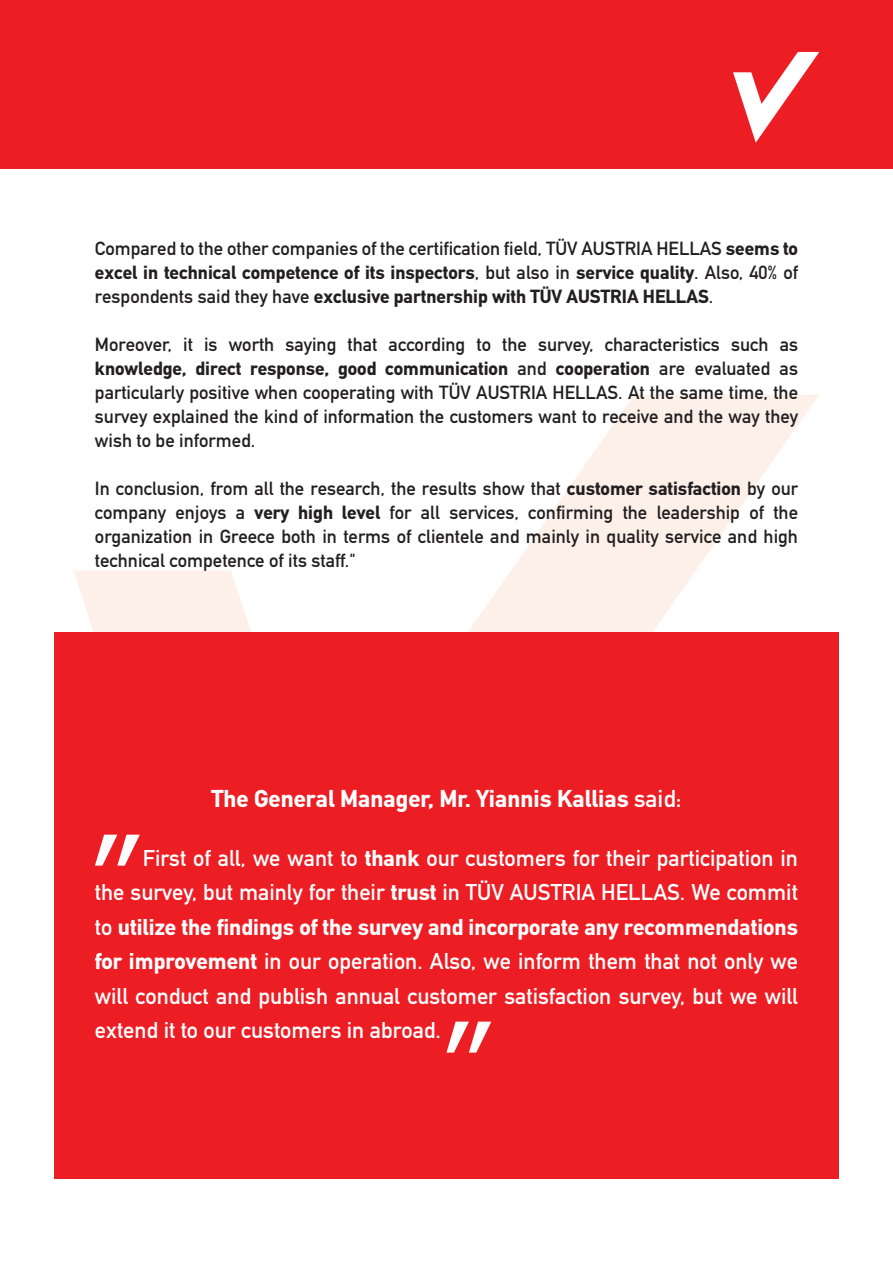
<style>
.page{position:relative;width:893px;height:1263px;background:#fff}
.page>*{position:absolute;margin:0;border:0;box-sizing:border-box;transform-origin:0 0}
.t1{font:700 24px "CF Din";color:#fff}
.t2{font:22.5px/34.5px "CF Din";color:#fff;text-align:justify}
.t3{font:18.75px/24px "CF Din";color:#231f20;text-align:justify}
.s1{font-weight:700}
.s2{font-weight:400}
</style>
<div class="page">
<svg style="left:74px;top:395px;width:745px;height:237px"></svg>
<div style="left:54px;top:632px;width:784px;height:547px;background:#ed1d24"></div>
<div style="left:0;top:0;width:893px;height:168px;background:#ed1d24"></div>
<svg style="left:733px;top:52px;width:86px;height:91px"></svg>
<svg style="left:446px;top:1022px;width:45px;height:30px"></svg>
<svg style="left:95px;top:835px;width:45px;height:31px"></svg>
<p class="t3" style="left:95px;top:237px;width:705px">Compared to the other companies of the certification field, TÜV AUSTRIA HELLAS <span class="s1">seems to excel in technical competence of its inspectors</span>, but also in <span class="s1">service quality</span>. Also, 40% of respondents said they have <span class="s1">exclusive partnership with TÜV AUSTRIA HELLAS</span>.</p>
<p class="t3" style="left:95px;top:333px;width:705px">Moreover, it is worth saying that according to the survey, characteristics such as <span class="s1">knowledge, direct response, good communication</span> and <span class="s1">cooperation</span> are evaluated as particularly positive when cooperating with TÜV AUSTRIA HELLAS. At the same time, the survey explained the kind of information the customers want to receive and the way they wish to be informed.</p>
<p class="t3" style="left:95px;top:477px;width:705px">In conclusion, from all the research, the results show that <span class="s1">customer satisfaction</span> by our company enjoys a <span class="s1">very high level</span> for all services, confirming the leadership of the organization in Greece both in terms of clientele and mainly in quality service and high technical competence of its staff."</p>
<p class="t1" style="left:211px;top:786px;width:472px">The General Manager, Mr. Yiannis Kallias <span class="s2">said:</span></p>
<p class="t2" style="left:95px;top:841px;width:705px;text-indent:48px">First of all, we want to <span class="s1">thank</span> our customers for their participation in the survey, but mainly for their <span class="s1">trust</span> in TÜV AUSTRIA HELLAS. We commit to <span class="s1">utilize the findings of the survey and incorporate any recommendations for improvement</span> in our operation. Also, we inform them that not only we will conduct and publish annual customer satisfaction survey, but we will extend it to our customers in abroad.</p>
</div>
